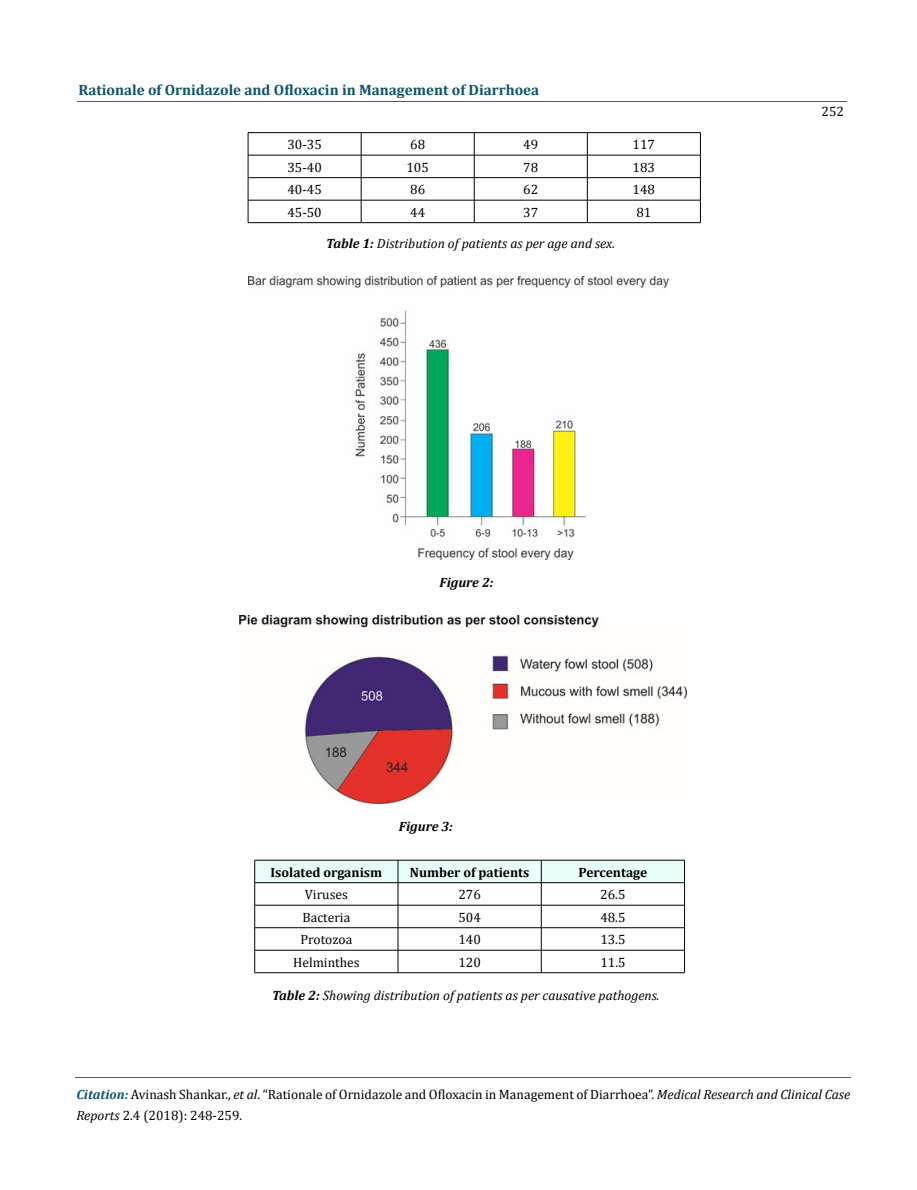
<style>
.page{position:relative;width:917px;height:1190px;background:#fff}
.page>*{position:absolute;margin:0;border:0;box-sizing:border-box;transform-origin:0 0}
.t1{font:700 15px "Cambria";color:#0e546a}
.t2{font:13.5px/21px "Cambria";color:#000}
.t3{font:italic 13.5px "Cambria";color:#000}
.t4{font:700 13.5px "Cambria";color:#000}
.t5{font:italic 700 13.5px "Cambria";color:#000}
.s1{font-weight:700}
.s2{font-weight:700;font-style:italic;font-size:13.35px;color:#0e546a}
.s3{font-style:italic}
</style>
<div class="page">
<hr style="left:75px;top:1077px;width:775px;height:1px;background:#0d66b1">
<hr style="left:77px;top:102px;width:769px;height:1px;background:#0d66b1">
<hr style="left:248px;top:132px;width:113px;height:1px;background:#000">
<hr style="left:361px;top:132px;width:113px;height:1px;background:#000">
<hr style="left:474px;top:132px;width:113px;height:1px;background:#000">
<hr style="left:587px;top:132px;width:113px;height:1px;background:#000">
<hr style="left:248px;top:155px;width:113px;height:1px;background:#000">
<hr style="left:361px;top:155px;width:113px;height:1px;background:#000">
<hr style="left:474px;top:155px;width:113px;height:1px;background:#000">
<hr style="left:587px;top:155px;width:113px;height:1px;background:#000">
<hr style="left:248px;top:177px;width:113px;height:1px;background:#000">
<hr style="left:361px;top:177px;width:113px;height:1px;background:#000">
<hr style="left:474px;top:177px;width:113px;height:1px;background:#000">
<hr style="left:587px;top:177px;width:113px;height:1px;background:#000">
<hr style="left:248px;top:200px;width:113px;height:1px;background:#000">
<svg style="left:248px;top:133px;width:1px;height:89px"></svg>
<hr style="left:361px;top:200px;width:113px;height:1px;background:#000">
<svg style="left:361px;top:133px;width:1px;height:89px"></svg>
<hr style="left:474px;top:200px;width:113px;height:1px;background:#000">
<svg style="left:474px;top:133px;width:1px;height:89px"></svg>
<hr style="left:587px;top:200px;width:113px;height:1px;background:#000">
<svg style="left:587px;top:133px;width:1px;height:89px"></svg>
<svg style="left:700px;top:133px;width:1px;height:89px"></svg>
<hr style="left:248px;top:222px;width:113px;height:1px;background:#000">
<hr style="left:361px;top:222px;width:113px;height:1px;background:#000">
<hr style="left:474px;top:222px;width:113px;height:1px;background:#000">
<hr style="left:587px;top:222px;width:113px;height:1px;background:#000">
<img style="left:249px;top:277px;width:419px;height:282px">
<img style="left:240px;top:615px;width:446px;height:189px">
<div style="left:254px;top:860px;width:430px;height:22px;background:#e9fdf9"></div>
<hr style="left:254px;top:860px;width:144px;height:1px;background:#000">
<hr style="left:398px;top:860px;width:143px;height:1px;background:#000">
<hr style="left:541px;top:860px;width:143px;height:1px;background:#000">
<hr style="left:254px;top:882px;width:144px;height:1px;background:#000">
<hr style="left:398px;top:882px;width:143px;height:1px;background:#000">
<hr style="left:541px;top:882px;width:143px;height:1px;background:#000">
<hr style="left:254px;top:905px;width:144px;height:1px;background:#000">
<hr style="left:398px;top:905px;width:143px;height:1px;background:#000">
<hr style="left:541px;top:905px;width:143px;height:1px;background:#000">
<hr style="left:254px;top:927px;width:144px;height:1px;background:#000">
<hr style="left:398px;top:927px;width:143px;height:1px;background:#000">
<hr style="left:541px;top:927px;width:143px;height:1px;background:#000">
<hr style="left:254px;top:950px;width:144px;height:1px;background:#000">
<svg style="left:254px;top:860px;width:1px;height:112px"></svg>
<hr style="left:398px;top:950px;width:143px;height:1px;background:#000">
<svg style="left:398px;top:860px;width:1px;height:112px"></svg>
<hr style="left:541px;top:950px;width:143px;height:1px;background:#000">
<svg style="left:541px;top:860px;width:1px;height:112px"></svg>
<svg style="left:684px;top:860px;width:1px;height:112px"></svg>
<hr style="left:254px;top:972px;width:144px;height:1px;background:#000">
<hr style="left:398px;top:972px;width:143px;height:1px;background:#000">
<hr style="left:541px;top:972px;width:143px;height:1px;background:#000">
<p class="t1" style="left:78px;top:81px;width:462px">Rationale of Ornidazole and Ofloxacin in Management of Diarrhoea</p>
<p class="t2" style="left:287px;top:134px;width:36px">30-35</p>
<p class="t2" style="left:410px;top:134px;width:16px">68</p>
<p class="t2" style="left:523px;top:134px;width:16px">49</p>
<p class="t2" style="left:632px;top:134px;width:24px">117</p>
<p class="t2" style="left:287px;top:156px;width:36px">35-40</p>
<p class="t2" style="left:406px;top:156px;width:24px">105</p>
<p class="t2" style="left:523px;top:156px;width:16px">78</p>
<p class="t2" style="left:632px;top:156px;width:24px">183</p>
<p class="t2" style="left:287px;top:179px;width:36px">40-45</p>
<p class="t2" style="left:410px;top:179px;width:16px">86</p>
<p class="t2" style="left:523px;top:179px;width:16px">62</p>
<p class="t2" style="left:632px;top:179px;width:24px">148</p>
<p class="t2" style="left:287px;top:201px;width:36px">45-50</p>
<p class="t2" style="left:410px;top:201px;width:16px">44</p>
<p class="t2" style="left:523px;top:201px;width:16px">37</p>
<p class="t2" style="left:636px;top:201px;width:16px">81</p>
<p class="t3" style="left:326px;top:235px;width:290px"><span class="s1">Table 1:</span> Distribution of patients as per age and sex.</p>
<p class="t5" style="left:439px;top:574px;width:55px">Figure 2:</p>
<p class="t5" style="left:399px;top:818px;width:55px">Figure 3:</p>
<p class="t4" style="left:270px;top:864px;width:113px">Isolated organism</p>
<p class="t4" style="left:410px;top:864px;width:121px">Number of patients</p>
<p class="t4" style="left:578px;top:864px;width:71px">Percentage</p>
<p class="t2" style="left:305px;top:884px;width:45px">Viruses</p>
<p class="t2" style="left:458px;top:884px;width:24px">276</p>
<p class="t2" style="left:600px;top:884px;width:27px">26.5</p>
<p class="t2" style="left:302px;top:906px;width:49px">Bacteria</p>
<p class="t2" style="left:458px;top:906px;width:24px">504</p>
<p class="t2" style="left:600px;top:906px;width:27px">48.5</p>
<p class="t2" style="left:300px;top:929px;width:53px">Protozoa</p>
<p class="t2" style="left:458px;top:929px;width:24px">140</p>
<p class="t2" style="left:600px;top:929px;width:27px">13.5</p>
<p class="t2" style="left:293px;top:951px;width:68px">Helminthes</p>
<p class="t2" style="left:458px;top:951px;width:24px">120</p>
<p class="t2" style="left:600px;top:951px;width:27px">11.5</p>
<p class="t3" style="left:272px;top:987px;width:389px"><span class="s1">Table 2:</span> Showing distribution of patients as per causative pathogens.</p>
<p class="t2" style="left:821px;top:101px;width:24px">252</p>
<p class="t2" style="left:76px;top:1083px;width:775px"><span class="s2">Citation:</span> Avinash Shankar., <span class="s3">et al</span>. “Rationale of Ornidazole and Ofloxacin in Management of Diarrhoea”. <span class="s3">Medical Research and Clinical Case<br>Reports</span> 2.4 (2018): 248-259.</p>
</div>
